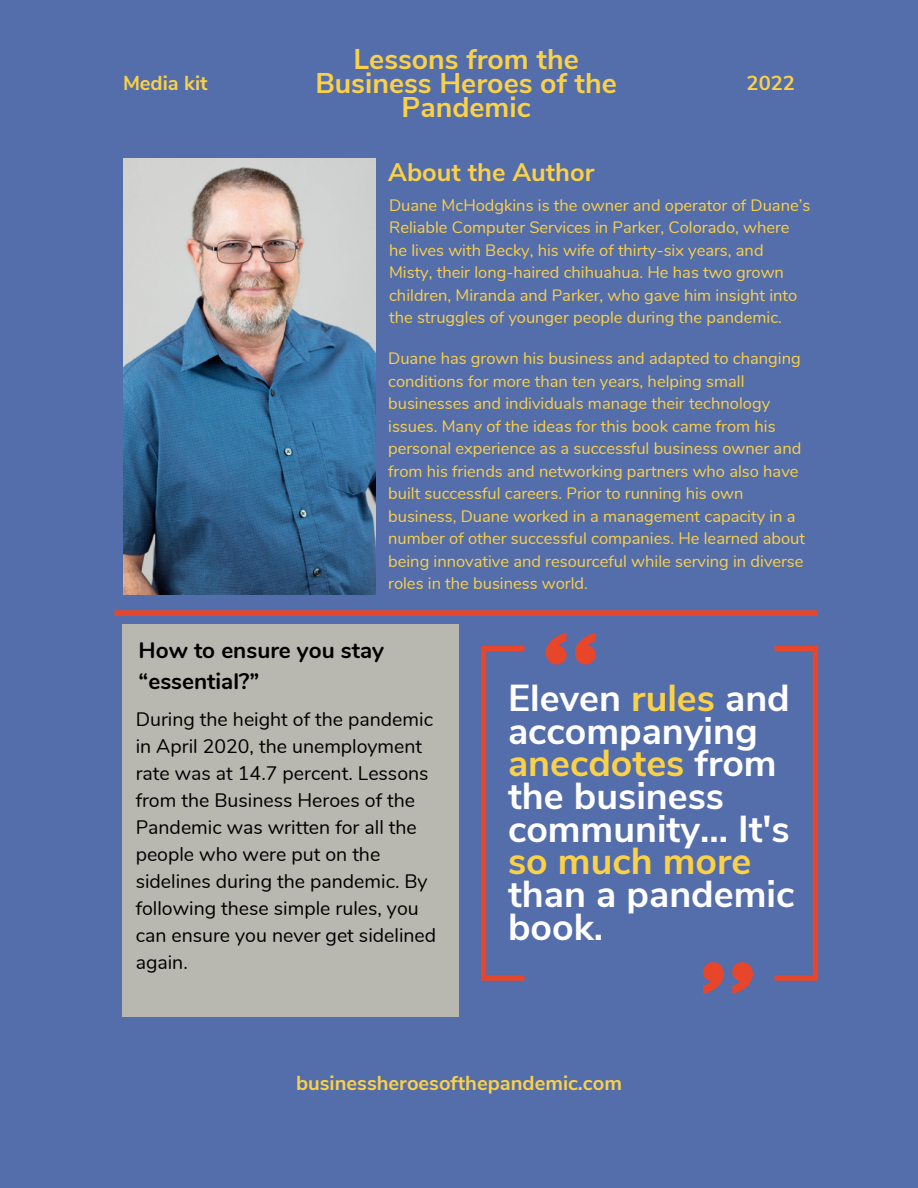
<style>
.page{position:relative;width:918px;height:1188px;background:#546dab}
.page>*{position:absolute;margin:0;border:0;box-sizing:border-box;transform-origin:0 0}
.t1{font:700 37.5px/32.7px "Nunito Sans";color:#fff}
.t2{font:700 37.5px "Nunito Sans";color:#fad147}
.t3{font:700 28.5px/24.3px "Nunito Sans";color:#fad147;text-align:center}
.t4{font:700 25.35px "Nunito Sans";color:#fad147}
.t5{font:700 22.5px/30.3px "Nunito";color:#000}
.t6{font:700 20.1px "Nunito Sans";color:#fad147}
.t7{font:19.5px/27px "Nunito";color:#000}
.t8{font:16.5px/22.5px "Nunito";color:#fad147}
.s1{color:#fad147}
</style>
<div class="page">
<div style="left:122px;top:624px;width:336px;height:392px;background:#b8b8b0"></div>
<img style="left:123px;top:158px;width:252px;height:436px">
<div style="left:115px;top:610px;width:703px;height:6px;background:#e8462a"></div>
<svg style="left:575px;top:633px;width:21px;height:32px"></svg>
<svg style="left:546px;top:633px;width:21px;height:32px"></svg>
<svg style="left:703px;top:962px;width:21px;height:32px"></svg>
<svg style="left:732px;top:962px;width:21px;height:32px"></svg>
<svg style="left:481px;top:646px;width:43px;height:335px"></svg>
<svg style="left:775px;top:646px;width:43px;height:335px"></svg>
<h2 class="t3" style="left:315px;top:47px;width:303px">Lessons from the<br>Business Heroes of the<br>Pandemic</h2>
<p class="t6" style="left:123px;top:70px;width:86px">Media kit</p>
<p class="t6" style="left:747px;top:70px;width:50px">2022</p>
<h3 class="t4" style="left:388px;top:156px;width:208px">About the Author</h3>
<p class="t8" style="left:389px;top:194px;width:423px">Duane McHodgkins is the owner and operator of Duane’s Reliable Computer Services in Parker, Colorado, where he lives with Becky, his wife of thirty-six years, and Misty, their long-haired chihuahua. He has two grown children, Miranda and Parker, who gave him insight into the struggles of younger people during the pandemic.</p>
<p class="t8" style="left:388px;top:348px;width:418px">Duane has grown his business and adapted to changing conditions for more than ten years, helping small businesses and individuals manage their technology issues. Many of the ideas for this book came from his personal experience as a successful business owner and from his friends and networking partners who also have built successful careers. Prior to running his own business, Duane worked in a management capacity in a number of other successful companies. He learned about being innovative and resourceful while serving in diverse roles in the business world.</p>
<h3 class="t5" style="left:139px;top:636px;width:247px">How to ensure you stay “essential?”</h3>
<p class="t7" style="left:136px;top:706px;width:302px">During the height of the pandemic in April 2020, the unemployment rate was at 14.7 percent. Lessons from the Business Heroes of the<br>Pandemic was written for all the people who were put on the sidelines during the pandemic. By following these simple rules, you can ensure you never get sidelined again.</p>
<h1 class="t1" style="left:508px;top:682px;width:283px">Eleven <span class="s1">rules</span> and accompanying <span class="s1">anecdotes</span> from the business community... It's</h1>
<h1 class="t2" style="left:508px;top:836px;width:245px">so much more</h1>
<h1 class="t1" style="left:508px;top:878px;width:288px">than a pandemic book.</h1>
<p class="t6" style="left:296px;top:1070px;width:327px">businessheroesofthepandemic.com</p>
</div>
